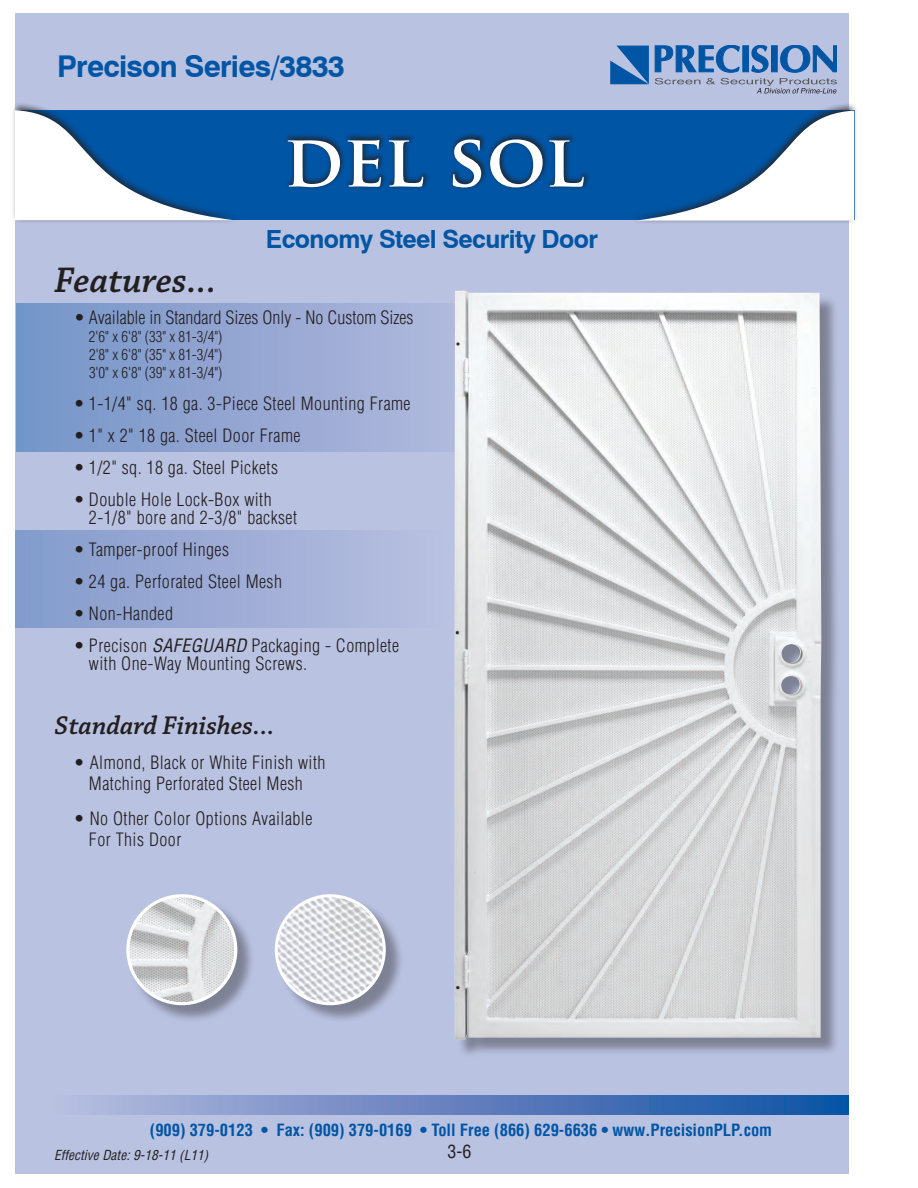
<style>
.page{position:relative;width:918px;height:1188px;background:#fff}
.page>*{position:absolute;margin:0;border:0;box-sizing:border-box;transform-origin:0 0}
.t1{font:700 72px "Trajan Pro";letter-spacing:-.005em;color:#fff}
.t2{font:italic 600 37.5px "Chaparral Pro";color:#231f20}
.t3{font:700 30px "Swiss 721 BT";letter-spacing:-.025em;color:#0155a5}
.t4{font:italic 600 27px "Chaparral Pro";color:#231f20}
.t5{font:700 25.05px "Swiss 721 BT";letter-spacing:-.025em;color:#0155a5}
.t6{font:300 condensed 18px/18px "Helvetica";letter-spacing:.025em;color:#231f20}
.t7{font:300 condensed 18px "Helvetica";color:#231f20}
.t8{font:condensed 18px "Helvetica";color:#231f20}
.t9{font:700 condensed 16.5px "Helvetica";color:#0155a5}
.t10{font:300 condensed 15px/18px "Helvetica";color:#231f20;text-align:justify}
.t11{font:italic condensed 13.5px "Helvetica";color:#231f20}
.s1{font-weight:400}
.s2{font-weight:400;font-style:italic}
</style>
<div class="page">
<div style="left:16px;top:14px;width:833px;height:1160px;background:#b9c2e1"></div>
<div style="left:277px;top:896px;width:127px;height:128px;background:#231f20;opacity:.4"></div>
<img style="left:276px;top:896px;width:108px;height:108px;border-radius:54px">
<div style="left:275px;top:894px;width:111px;height:111px;border:3px solid #fff;border-radius:50%"></div>
<div style="left:129px;top:896px;width:127px;height:128px;background:#231f20;opacity:.4"></div>
<svg style="left:129px;top:896px;width:107px;height:108px;background:#d0d2d8"></svg>
<div style="left:126px;top:894px;width:111px;height:111px;border:3px solid #fff;border-radius:50%"></div>
<div style="left:52px;top:1096px;width:797px;height:18px;background:linear-gradient(to right,#babade,#0d4fa3)"></div>
<svg style="left:17px;top:303px;width:426px;height:148px;background:#91a5d1"></svg>
<div style="left:16px;top:530px;width:426px;height:97px;background:linear-gradient(to right,#839bcc,#b8bfe0)"></div>
<div style="left:457px;top:293px;width:383px;height:766px;background:#231f20;opacity:.4"></div>
<img style="left:455px;top:291px;width:366px;height:749px">
<div style="left:15px;top:110px;width:839px;height:110px;background:#0155a5"></div>
<div style="left:12px;top:102px;width:228px;height:122px;background:#231f20;opacity:.75"></div>
<svg style="left:15px;top:110px;width:218px;height:110px"></svg>
<div style="left:629px;top:102px;width:229px;height:122px;background:#231f20;opacity:.75"></div>
<svg style="left:636px;top:111px;width:218px;height:110px"></svg>
<svg style="left:610px;top:46px;width:39px;height:38px"></svg>
<svg style="left:655px;top:45px;width:182px;height:49px"></svg>
<div style="left:284px;top:132px;width:307px;height:59px;background:#231f20;opacity:.75"></div>
<p class="t3" style="left:57px;top:48px;width:289px">Precison Series/3833</p>
<p class="t1" style="left:284px;top:116px;width:302px">DEL SOL</p>
<p class="t5" style="left:266px;top:224px;width:334px">Economy Steel Security Door</p>
<p class="t2" style="left:55px;top:259px;width:164px">Features...</p>
<p class="t7" style="left:74px;top:307px;width:341px">• Available in Standard Sizes Only - No Custom Sizes</p>
<p class="t10" style="left:89px;top:327px;width:135px">2'6<span class="s1">"</span> x 6'8<span class="s1">"</span> (33<span class="s1">"</span> x 81-3/4<span class="s1">"</span>)<br>2'8<span class="s1">"</span> x 6'8<span class="s1">"</span> (35<span class="s1">"</span> x 81-3/4<span class="s1">"</span>)<br>3'0<span class="s1">"</span> x 6'8<span class="s1">"</span> (39<span class="s1">"</span> x 81-3/4<span class="s1">"</span>)</p>
<p class="t6" style="left:74px;top:394px;width:338px">• 1-1/4" sq. 18 ga. 3-Piece Steel Mounting Frame</p>
<p class="t6" style="left:74px;top:426px;width:228px">• 1" x 2" 18 ga. Steel Door Frame</p>
<p class="t6" style="left:74px;top:458px;width:206px">• 1/2" sq. 18 ga. Steel Pickets</p>
<p class="t6" style="left:89px;top:490px;width:210px;text-indent:-15px">• Double Hole Lock-Box with<br>2-1/8" bore and 2-3/8" backset</p>
<p class="t6" style="left:74px;top:540px;width:157px">• Tamper-proof Hinges</p>
<p class="t6" style="left:74px;top:572px;width:210px">• 24 ga. Perforated Steel Mesh</p>
<p class="t6" style="left:74px;top:604px;width:101px">• Non-Handed</p>
<p class="t6" style="left:89px;top:636px;width:312px;text-indent:-15px">• Precison <span class="s2">SAFEGUARD</span> Packaging - Complete with One-Way Mounting Screws.</p>
<p class="t4" style="left:55px;top:710px;width:222px">Standard Finishes...</p>
<p class="t6" style="left:74px;top:754px;width:253px">• Almond, Black or White Finish with</p>
<p class="t6" style="left:89px;top:775px;width:215px">Matching Perforated Steel Mesh</p>
<p class="t6" style="left:89px;top:808px;width:225px;line-height:21px;text-indent:-15px">• No Other Color Options Available<br>For This Door</p>
<p class="t9" style="left:150px;top:1120px;width:624px">(909) 379-0123 • Fax: (909) 379-0169 • Toll Free (866) 629-6636 • www.PrecisionPLP.com</p>
<p class="t8" style="left:448px;top:1141px;width:25px">3-6</p>
<p class="t11" style="left:54px;top:1147px;width:156px">Effective Date: 9-18-11 (L11)</p>
</div>
